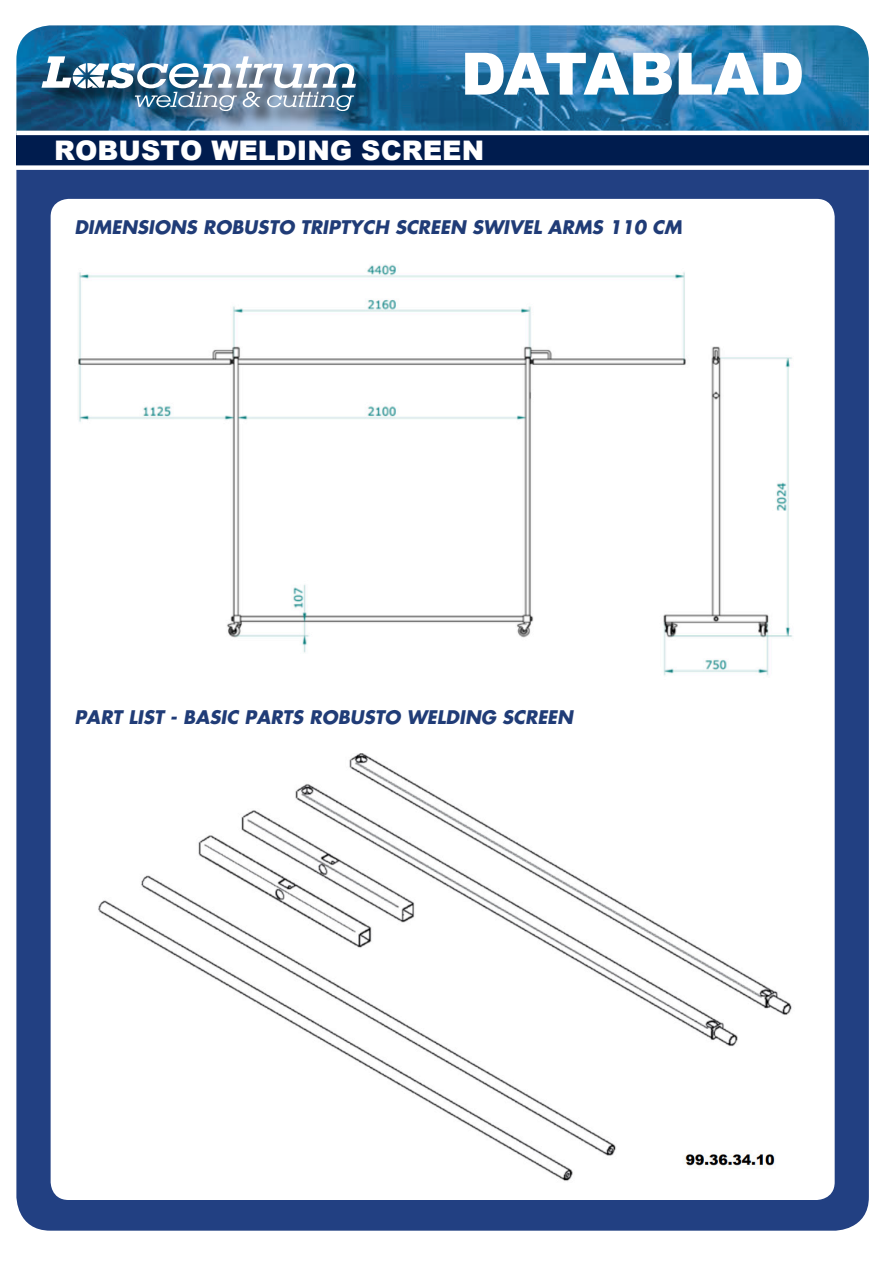
<style>
.page{position:relative;width:893px;height:1263px;background:#fff}
.page>*{position:absolute;margin:0;border:0;box-sizing:border-box;transform-origin:0 0}
.t1{font:900 58.5px "Arial";color:#fff}
.t2{font:900 27px "Arial";color:#fff}
.t3{font:italic 700 18px "Kudos S Si";color:#203c77}
</style>
<div class="page">
<div style="left:16px;top:107px;width:853px;height:1124px;background:#224082;border-radius:34px"></div>
<img style="left:16px;top:25px;width:853px;height:106px">
<div style="left:16px;top:133px;width:853px;height:35px;background:#001c4e"></div>
<div style="left:51px;top:199px;width:784px;height:1001px;background:#fff;border-radius:18px"></div>
<hr style="left:16px;top:131px;width:853px;height:4px;background:#fff">
<div style="left:14px;top:165px;width:859px;height:5px;background:#fff"></div>
<img style="left:38px;top:53px;width:341px;height:78px">
<img style="left:42px;top:56px;width:314px;height:55px">
<img style="left:98px;top:754px;width:694px;height:427px">
<img style="left:78px;top:264px;width:715px;height:412px">
<h1 class="t1" style="left:629px;top:31px;width:219px">SHEET</h1>
<h1 class="t1" style="left:461px;top:31px;width:345px">DATABLAD</h1>
<h2 class="t2" style="left:54px;top:131px;width:431px">ROBUSTO WELDING SCREEN</h2>
<p class="t3" style="left:74px;top:215px;width:609px">DIMENSIONS ROBUSTO TRIPTYCH SCREEN SWIVEL ARMS 110 CM</p>
<p class="t3" style="left:74px;top:704px;width:500px">PART LIST - BASIC PARTS ROBUSTO WELDING SCREEN</p>
</div>
